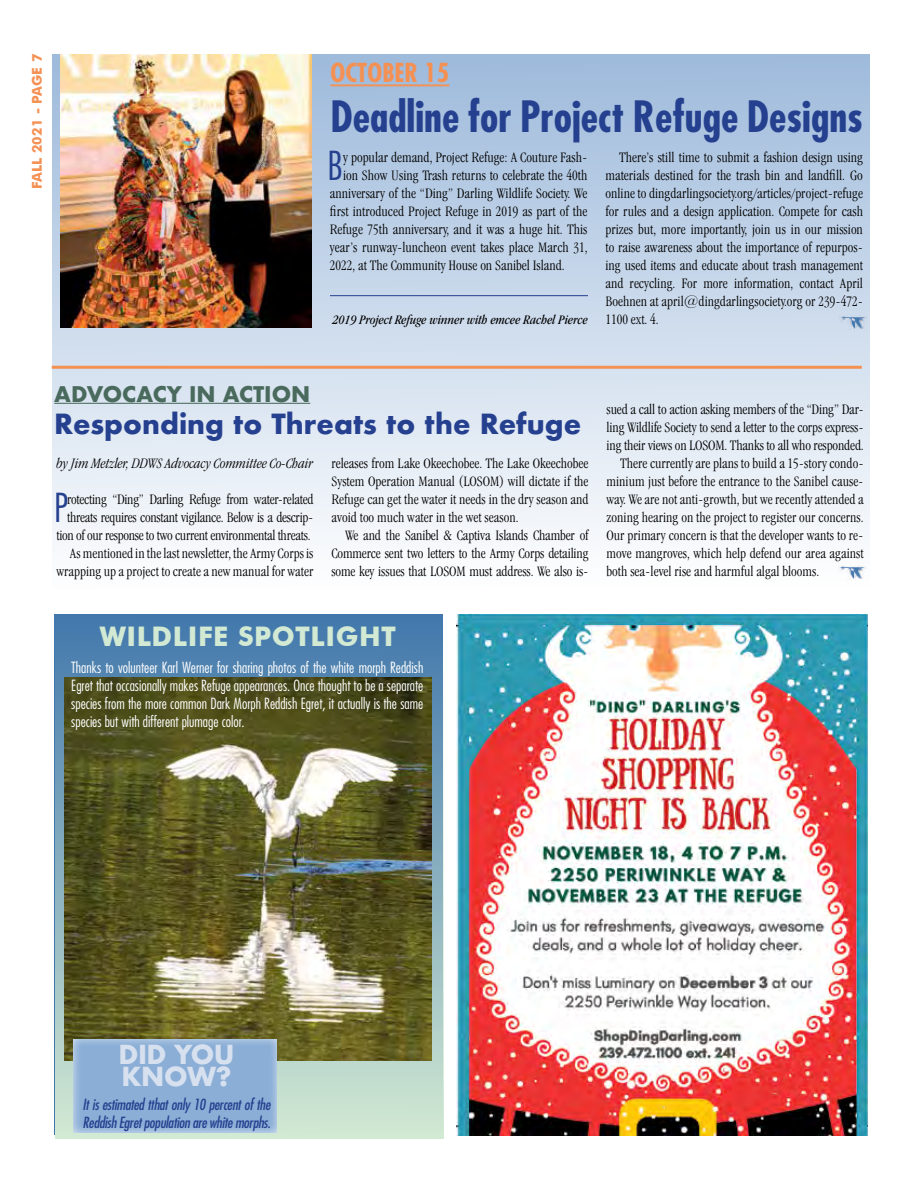
<style>
.page{position:relative;width:918px;height:1188px;background:#fff}
.page>*{position:absolute;margin:0;border:0;box-sizing:border-box;transform-origin:0 0}
.t1{font:700 condensed 42px "Futura";color:#25408f}
.t2{font:300 condensed 38.85px "Futura";color:#25408f}
.t3{font:700 27px "Futura";color:#25408f}
.t4{font:700 27px "Futura BT";letter-spacing:.02em;color:#d2e9d3}
.t5{font:700 25.5px/21.8px "Futura";letter-spacing:-.02em;color:#d7e0ef}
.t6{font:700 condensed 25.5px "Futura";color:#f59053}
.t7{font:700 21px "Futura";color:#496a5d}
.t8{font:300 condensed 15px/18px "Garamond IT Cby BT";color:#000;text-align:justify}
.t9{font:300 condensed 15px/18px "Futura";color:#fff;text-align:justify}
.t10{font:300 condensed 15px/18px "Garamond IT Cby BT";letter-spacing:-.02em;color:#000;text-align:right}
.t11{font:italic condensed 15px/18px "Futura";letter-spacing:-.02em;color:#25408f}
.t12{font:italic 300 condensed 15px "Garamond IT Cby BT";letter-spacing:-.01em;color:#000}
.t13{font:italic condensed 13.5px "Garamond IT Cby BT";color:#000}
.t14{font:700 13.5px "Futura BT";letter-spacing:.01em;color:#f59053}
</style>
<div class="page">
<div style="left:53px;top:54px;width:817px;height:534px;background:linear-gradient(to bottom,#9ebadb,#fdfefe)"></div>
<div style="left:55px;top:614px;width:389px;height:525px;background:linear-gradient(to bottom,#4177ac,#d2e9d3)"></div>
<img style="left:64px;top:677px;width:368px;height:384px">
<img style="left:840px;top:315px;width:27px;height:15px">
<img style="left:457px;top:614px;width:410px;height:521px">
<hr style="left:331px;top:84px;width:118px;height:2px;background:#f59053">
<img style="left:60px;top:55px;width:252px;height:272px">
<img style="left:838px;top:565px;width:27px;height:15px">
<hr style="left:52px;top:366px;width:810px;height:3px;background:#f59053">
<hr style="left:54px;top:403px;width:256px;height:1px;background:#496a5d">
<hr style="left:330px;top:295px;width:258px;height:1px;background:#25408f">
<div style="left:73px;top:1037px;width:206px;height:96px;background:#fff;opacity:.75"></div>
<p class="t14" style="left:29px;top:189px;width:137px;rotate:-90deg">FALL 2021 - PAGE 7</p>
<h3 class="t6" style="left:331px;top:56px;width:120px">OCTOBER 15</h3>
<h1 class="t1" style="left:331px;top:89px;width:534px">Deadline for Project Refuge Designs</h1>
<h2 class="t2" style="left:328px;top:141px;width:17px">B</h2>
<p class="t8" style="left:343px;top:148px;width:246px">y popular demand, Project Refuge: A Couture Fash-</p>
<p class="t8" style="left:343px;top:166px;width:246px">ion Show Using Trash returns to celebrate the 40th</p>
<p class="t8" style="left:330px;top:184px;width:259px">anniversary of the “Ding” Darling Wildlife Society. We</p>
<p class="t8" style="left:330px;top:202px;width:259px">first introduced Project Refuge in 2019 as part of the</p>
<p class="t8" style="left:330px;top:220px;width:259px">Refuge 75th anniversary, and it was a huge hit. This</p>
<p class="t8" style="left:330px;top:238px;width:259px">year’s runway-luncheon event takes place March 31,</p>
<p class="t8" style="left:330px;top:256px;width:236px">2022, at The Community House on Sanibel Island.</p>
<p class="t13" style="left:333px;top:312px;width:257px">2019 Project Refuge winner with emcee Rachel Pierce</p>
<p class="t8" style="left:606px;top:148px;width:259px;text-indent:14px">There’s still time to submit a fashion design using materials destined for the trash bin and landfill. Go online to dingdarlingsociety.org/articles/project-refuge for rules and a design application. Compete for cash prizes but, more importantly, join us in our mission to raise awareness about the importance of repurpos&shy;ing used items and educate about trash management and recycling. For more information, contact April Boehnen at april@dingdarlingsociety.org or 239-472- 1100 ext. 4.</p>
<h3 class="t7" style="left:54px;top:379px;width:258px">ADVOCACY IN ACTION</h3>
<h3 class="t3" style="left:54px;top:404px;width:529px">Responding to Threats to the Refuge</h3>
<p class="t12" style="left:56px;top:455px;width:259px">by Jim Metzler, DDWS Advocacy Committee Co-Chair</p>
<h2 class="t2" style="left:54px;top:483px;width:15px">P</h2>
<p class="t10" style="left:56px;top:490px;width:259px">rotecting “Ding” Darling Refuge from water-related threats requires constant vigilance. Below is a descrip&shy;tion of our response to two current environmental threats.<br>As mentioned in the last newsletter, the Army Corps is wrapping up a project to create a new manual for water</p>
<p class="t8" style="left:332px;top:454px;width:259px">releases from Lake Okeechobee. The Lake Okeechobee System Operation Manual (LOSOM) will dictate if the Refuge can get the water it needs in the dry season and avoid too much water in the wet season.</p>
<p class="t8" style="left:332px;top:526px;width:259px;text-indent:13px">We and the Sanibel &amp; Captiva Islands Chamber of Commerce sent two letters to the Army Corps detailing some key issues that LOSOM must address. We also is-</p>
<p class="t8" style="left:607px;top:400px;width:259px">sued a call to action asking members of the “Ding” Dar-</p>
<p class="t8" style="left:607px;top:418px;width:259px">ling Wildlife Society to send a letter to the corps express-</p>
<p class="t8" style="left:607px;top:436px;width:259px">ing their views on LOSOM. Thanks to all who responded.</p>
<p class="t8" style="left:620px;top:454px;width:245px">There currently are plans to build a 15-story condo-</p>
<p class="t8" style="left:607px;top:472px;width:259px">minium just before the entrance to the Sanibel cause-</p>
<p class="t8" style="left:607px;top:490px;width:259px">way. We are not anti-growth, but we recently attended a</p>
<p class="t8" style="left:607px;top:508px;width:259px">zoning hearing on the project to register our concerns.</p>
<p class="t8" style="left:607px;top:526px;width:259px">Our primary concern is that the developer wants to re-</p>
<p class="t8" style="left:607px;top:544px;width:259px">move mangroves, which help defend our area against</p>
<p class="t8" style="left:607px;top:562px;width:214px">both sea-level rise and harmful algal blooms.</p>
<h3 class="t4" style="left:100px;top:620px;width:298px">WILDLIFE SPOTLIGHT</h3>
<p class="t9" style="left:71px;top:658px;width:354px">Thanks to volunteer Karl Werner for sharing photos of the white morph Reddish Egret that occasionally makes Refuge appearances. Once thought to be a separate species from the more common Dark Morph Reddish Egret, it actually is the same species but with different plumage color.</p>
<h3 class="t5" style="left:119px;top:1043px;width:118px">DID YOU<br>KNOW?</h3>
<p class="t11" style="left:83px;top:1096px;width:189px">It is estimated tthat only 10 percent of the<br>Reddish Egret population are white morphs.</p>
</div>
